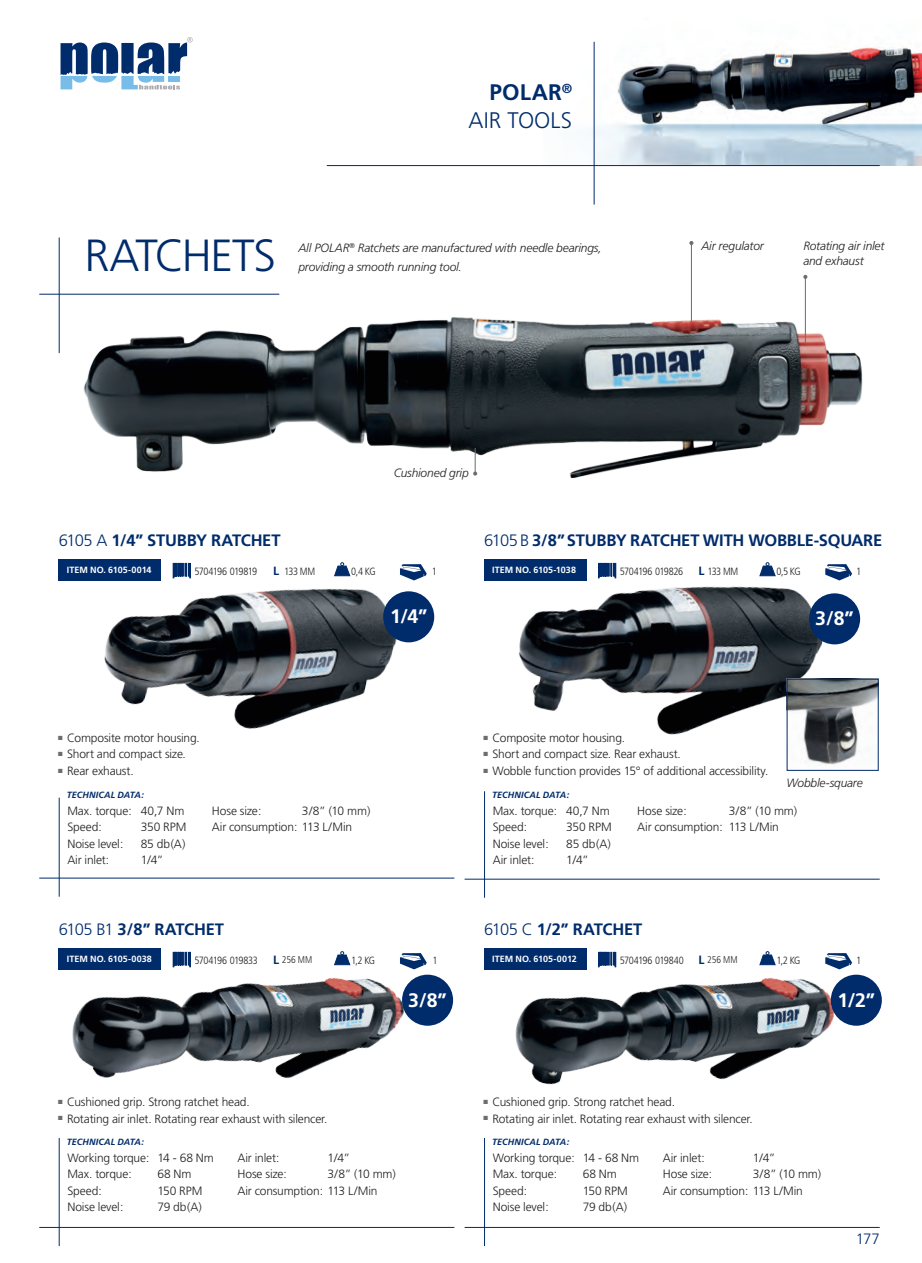
<style>
.page{position:relative;width:922px;height:1263px;background:#fff}
.page>*{position:absolute;margin:0;border:0;box-sizing:border-box;transform-origin:0 0}
.t1{font:300 45px "Frutiger";letter-spacing:-.025em;color:#002c6b}
.t2{font:300 22.5px "Frutiger";letter-spacing:.005em;color:#002c6b}
.t3{font:700 22.5px "Frutiger";letter-spacing:.01em;color:#002c6b}
.t4{font:700 19.5px "Frutiger";color:#fff}
.t5{font:700 16.5px "Frutiger";letter-spacing:-.015em;color:#002c6b}
.t6{font:300 15px "Frutiger";color:#002c6b}
.t7{font:300 12px/16.5px "Frutiger";letter-spacing:-.015em;color:#231f20}
.t8{font:italic 300 12px/15px "Frutiger";letter-spacing:-.015em;color:#231f20}
.t9{font:700 12px "Frutiger";color:#002c6b}
.t10{font:300 condensed 10.5px "Frutiger";letter-spacing:-.045em;color:#231f20}
.t11{font:300 condensed 9.75px "Frutiger";color:#231f20}
.t12{font:700 9px "Frutiger";letter-spacing:.01em;color:#fff}
.t13{font:italic 700 9px "Frutiger";letter-spacing:.01em;color:#002c6b}
.s1{font-weight:300}
</style>
<div class="page">
<img style="left:586px;top:41px;width:336px;height:125px">
<img style="left:519px;top:565px;width:342px;height:170px">
<img style="left:788px;top:680px;width:88px;height:85px">
<img style="left:104px;top:588px;width:323px;height:141px">
<img style="left:72px;top:978px;width:358px;height:101px">
<img style="left:515px;top:977px;width:364px;height:108px">
<img style="left:54px;top:288px;width:809px;height:191px">
<hr style="left:805px;top:277px;width:1px;height:65px;background:#6c6d70">
<svg style="left:803px;top:275px;width:4px;height:4px"></svg>
<svg style="left:473px;top:448px;width:4px;height:27px"></svg>
<svg style="left:61px;top:37px;width:132px;height:52px"></svg>
<hr style="left:594px;top:42px;width:1px;height:162px;background:#002c6b">
<hr style="left:327px;top:165px;width:552px;height:1px;background:#002c6b">
<div style="left:383px;top:591px;width:51px;height:51px;background:#002c6b;border-radius:50%"></div>
<div style="left:402px;top:974px;width:51px;height:51px;background:#002c6b;border-radius:50%"></div>
<div style="left:831px;top:974px;width:51px;height:51px;background:#002c6b;border-radius:50%"></div>
<div style="left:809px;top:593px;width:51px;height:51px;background:#002c6b;border-radius:50%"></div>
<svg style="left:334px;top:562px;width:16px;height:14px"></svg>
<svg style="left:334px;top:951px;width:16px;height:14px"></svg>
<svg style="left:759px;top:951px;width:16px;height:14px"></svg>
<svg style="left:759px;top:562px;width:16px;height:14px"></svg>
<svg style="left:173px;top:563px;width:18px;height:15px"></svg>
<svg style="left:173px;top:952px;width:18px;height:14px"></svg>
<svg style="left:598px;top:952px;width:18px;height:14px"></svg>
<svg style="left:598px;top:563px;width:18px;height:15px"></svg>
<hr style="left:59px;top:797px;width:1px;height:99px;background:#002c6b">
<hr style="left:59px;top:1137px;width:1px;height:108px;background:#002c6b">
<hr style="left:484px;top:1137px;width:1px;height:108px;background:#002c6b">
<hr style="left:484px;top:791px;width:1px;height:106px;background:#002c6b">
<hr style="left:39px;top:877px;width:415px;height:1px;background:#002c6b">
<hr style="left:39px;top:1226px;width:415px;height:1px;background:#002c6b">
<hr style="left:464px;top:1226px;width:415px;height:1px;background:#002c6b">
<hr style="left:464px;top:878px;width:415px;height:1px;background:#002c6b">
<svg style="left:400px;top:564px;width:27px;height:16px"></svg>
<svg style="left:400px;top:953px;width:27px;height:16px"></svg>
<svg style="left:825px;top:953px;width:27px;height:16px"></svg>
<svg style="left:825px;top:564px;width:27px;height:16px"></svg>
<hr style="left:59px;top:237px;width:1px;height:116px;background:#002c6b">
<hr style="left:39px;top:294px;width:240px;height:1px;background:#002c6b">
<div style="left:786px;top:678px;width:92px;height:92px;border:1px solid #002c6b"></div>
<hr style="left:691px;top:243px;width:1px;height:79px;background:#6c6d70">
<svg style="left:689px;top:241px;width:4px;height:4px"></svg>
<div style="left:59px;top:559px;width:102px;height:22px;background:#002c6b"></div>
<div style="left:59px;top:948px;width:102px;height:21px;background:#002c6b"></div>
<div style="left:484px;top:948px;width:102px;height:21px;background:#002c6b"></div>
<div style="left:484px;top:559px;width:102px;height:22px;background:#002c6b"></div>
<h2 class="t3" style="left:489px;top:79px;width:84px">POLAR<sup>®</sup></h2>
<h2 class="t2" style="left:468px;top:107px;width:105px">AIR TOOLS</h2>
<h1 class="t1" style="left:84px;top:230px;width:193px">RATCHETS</h1>
<p class="t8" style="left:298px;top:240px;width:305px">All POLAR<sup>®</sup> Ratchets are manufactured with needle bearings,</p>
<p class="t8" style="left:298px;top:260px;width:165px">providing a smooth running tool.</p>
<p class="t8" style="left:701px;top:238px;width:64px">Air regulator</p>
<p class="t8" style="left:803px;top:238px;width:83px">Rotating air inlet and exhaust</p>
<h3 class="t5" style="left:59px;top:531px;width:223px"><span class="s1">6105 A</span> 1/4” STUBBY RATCHET</h3>
<p class="t8" style="left:394px;top:465px;width:76px">Cushioned grip</p>
<h3 class="t5" style="left:484px;top:531px;width:400px"><span class="s1">6105 B</span> 3/8” STUBBY RATCHET WITH WOBBLE-SQUARE</h3>
<p class="t12" style="left:67px;top:564px;width:86px">ITEM NO. 6105-0014</p>
<p class="t10" style="left:194px;top:565px;width:64px">5704196 019819</p>
<p class="t9" style="left:273px;top:564px;width:7px">L</p>
<p class="t10" style="left:284px;top:565px;width:32px">133 MM</p>
<p class="t12" style="left:492px;top:564px;width:85px">ITEM NO. 6105-1038</p>
<p class="t9" style="left:698px;top:564px;width:7px">L</p>
<p class="t10" style="left:619px;top:565px;width:65px">5704196 019826</p>
<p class="t10" style="left:351px;top:565px;width:26px">0,4 KG</p>
<p class="t10" style="left:707px;top:565px;width:32px">133 MM</p>
<p class="t10" style="left:432px;top:565px;width:7px">1</p>
<p class="t10" style="left:776px;top:565px;width:26px">0,5 KG</p>
<p class="t10" style="left:856px;top:565px;width:7px">1</p>
<h3 class="t4" style="left:390px;top:605px;width:39px">1/4”</h3>
<h3 class="t4" style="left:815px;top:607px;width:40px">3/8”</h3>
<p class="t7" style="left:58px;top:729px;width:143px"><sup>■</sup> Composite motor housing.</p>
<p class="t7" style="left:58px;top:746px;width:129px"><sup>■</sup> Short and compact size.</p>
<p class="t7" style="left:58px;top:762px;width:77px"><sup>■</sup> Rear exhaust.</p>
<p class="t13" style="left:67px;top:789px;width:79px">TECHNICAL DATA:</p>
<p class="t7" style="left:483px;top:729px;width:143px"><sup>■</sup> Composite motor housing.</p>
<p class="t7" style="left:483px;top:746px;width:199px"><sup>■</sup> Short and compact size. Rear exhaust.</p>
<p class="t7" style="left:483px;top:762px;width:287px"><sup>■</sup> Wobble function provides 15° of additional accessibility.</p>
<p class="t13" style="left:492px;top:789px;width:79px">TECHNICAL DATA:</p>
<p class="t8" style="left:786px;top:775px;width:78px">Wobble-square</p>
<p class="t7" style="left:67px;top:802px;width:118px">Max. torque: 40,7 Nm<br>Speed:</p>
<p class="t7" style="left:141px;top:819px;width:47px">350 RPM</p>
<p class="t7" style="left:212px;top:802px;width:160px;text-indent:90px">3/8” (10 mm)<br>Air consumption: 113 L/Min</p>
<p class="t7" style="left:212px;top:802px;width:51px">Hose size:</p>
<p class="t7" style="left:493px;top:802px;width:118px">Max. torque: 40,7 Nm<br>Speed:</p>
<p class="t7" style="left:566px;top:819px;width:47px">350 RPM</p>
<p class="t7" style="left:637px;top:802px;width:161px;text-indent:92px">3/8” (10 mm)<br>Air consumption: 113 L/Min</p>
<p class="t7" style="left:637px;top:802px;width:51px">Hose size:</p>
<p class="t7" style="left:67px;top:835px;width:58px">Noise level:</p>
<p class="t7" style="left:141px;top:835px;width:46px">85 db(A)</p>
<p class="t7" style="left:67px;top:852px;width:43px">Air inlet:</p>
<p class="t7" style="left:141px;top:852px;width:24px">1/4”</p>
<p class="t7" style="left:493px;top:835px;width:58px">Noise level:</p>
<p class="t7" style="left:566px;top:835px;width:46px">85 db(A)</p>
<p class="t7" style="left:493px;top:852px;width:43px">Air inlet:</p>
<p class="t7" style="left:566px;top:852px;width:24px">1/4”</p>
<h3 class="t5" style="left:59px;top:919px;width:167px"><span class="s1">6105 B1</span> 3/8” RATCHET</h3>
<h3 class="t5" style="left:484px;top:919px;width:160px"><span class="s1">6105 C</span> 1/2” RATCHET</h3>
<p class="t12" style="left:67px;top:953px;width:87px">ITEM NO. 6105-0038</p>
<p class="t12" style="left:492px;top:953px;width:86px">ITEM NO. 6105-0012</p>
<p class="t9" style="left:273px;top:952px;width:7px">L</p>
<p class="t9" style="left:698px;top:952px;width:7px">L</p>
<p class="t10" style="left:194px;top:953px;width:65px">5704196 019833</p>
<p class="t10" style="left:619px;top:953px;width:66px">5704196 019840</p>
<p class="t11" style="left:282px;top:954px;width:32px">256 MM</p>
<p class="t11" style="left:707px;top:954px;width:32px">256 MM</p>
<p class="t10" style="left:351px;top:954px;width:26px">1,2 KG</p>
<p class="t10" style="left:776px;top:954px;width:26px">1,2 KG</p>
<p class="t10" style="left:432px;top:954px;width:7px">1</p>
<p class="t10" style="left:856px;top:954px;width:7px">1</p>
<p class="t7" style="left:58px;top:1093px;width:193px"><sup>■</sup> Cushioned grip. Strong ratchet head.</p>
<p class="t7" style="left:58px;top:1110px;width:271px"><sup>■</sup> Rotating air inlet. Rotating rear exhaust with silencer.</p>
<h3 class="t4" style="left:408px;top:988px;width:40px">3/8”</h3>
<h3 class="t4" style="left:837px;top:988px;width:39px">1/2”</h3>
<p class="t7" style="left:483px;top:1093px;width:193px"><sup>■</sup> Cushioned grip. Strong ratchet head.</p>
<p class="t7" style="left:483px;top:1110px;width:271px"><sup>■</sup> Rotating air inlet. Rotating rear exhaust with silencer.</p>
<p class="t13" style="left:67px;top:1136px;width:79px">TECHNICAL DATA:</p>
<p class="t13" style="left:492px;top:1136px;width:79px">TECHNICAL DATA:</p>
<p class="t7" style="left:67px;top:1149px;width:148px">Working torque: 14 - 68 Nm<br>Max. torque:</p>
<p class="t7" style="left:157px;top:1165px;width:36px">68 Nm</p>
<p class="t7" style="left:67px;top:1182px;width:36px">Speed:</p>
<p class="t7" style="left:157px;top:1182px;width:47px">150 RPM</p>
<p class="t7" style="left:67px;top:1198px;width:58px">Noise level:</p>
<p class="t7" style="left:157px;top:1198px;width:46px">79 db(A)</p>
<p class="t7" style="left:237px;top:1149px;width:43px">Air inlet:</p>
<p class="t7" style="left:327px;top:1149px;width:24px">1/4”</p>
<p class="t7" style="left:237px;top:1165px;width:51px">Hose size:</p>
<p class="t7" style="left:237px;top:1165px;width:160px;text-indent:90px">3/8” (10 mm)<br>Air consumption: 113 L/Min</p>
<p class="t7" style="left:493px;top:1149px;width:148px">Working torque: 14 - 68 Nm<br>Max. torque:</p>
<p class="t7" style="left:583px;top:1165px;width:36px">68 Nm</p>
<p class="t7" style="left:493px;top:1182px;width:36px">Speed:</p>
<p class="t7" style="left:583px;top:1182px;width:47px">150 RPM</p>
<p class="t7" style="left:493px;top:1198px;width:58px">Noise level:</p>
<p class="t7" style="left:583px;top:1198px;width:46px">79 db(A)</p>
<p class="t7" style="left:663px;top:1149px;width:43px">Air inlet:</p>
<p class="t7" style="left:753px;top:1149px;width:24px">1/4”</p>
<p class="t7" style="left:663px;top:1165px;width:51px">Hose size:</p>
<p class="t7" style="left:663px;top:1165px;width:160px;text-indent:90px">3/8” (10 mm)<br>Air consumption: 113 L/Min</p>
<p class="t6" style="left:856px;top:1230px;width:25px">177</p>
</div>
